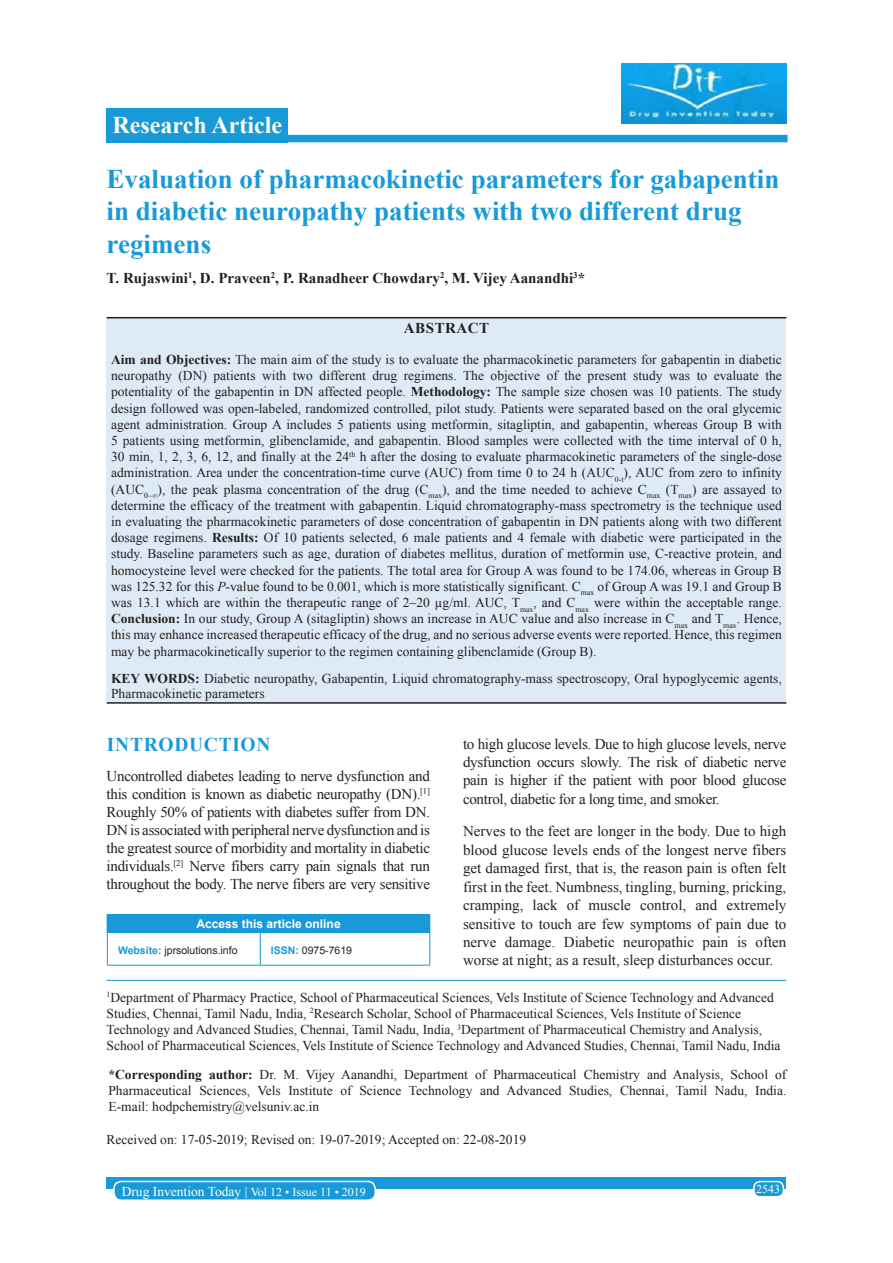
<style>
.page{position:relative;width:893px;height:1263px;background:#fff}
.page>*{position:absolute;margin:0;border:0;box-sizing:border-box;transform-origin:0 0}
.AT{font:700 27px/32.4px "Times New Roman";color:#179ad7}
.AH{font:700 24px "Times New Roman";color:#fff}
.t1{font:700 19.5px "Times New Roman";letter-spacing:.035em;color:#179ad7}
.TX{font:15px/18.5px "Times New Roman";letter-spacing:-.02em;color:#231f20;text-align:justify}
.AU{font:700 15px "Times New Roman";color:#231f20}
.ABSH{font:700 15px "Times New Roman";letter-spacing:.035em;color:#231f20}
.ABS{font:13.5px/16.2px "Times New Roman";color:#231f20;text-align:justify}
.AFF{font:13.5px/16.2px "Times New Roman";color:#231f20}
.ADD{font:13.5px/16.2px "Times New Roman";color:#231f20;text-align:justify}
.KWD{font:13.5px/15px "Times New Roman";color:#231f20}
.HIS{font:13.5px "Times New Roman";color:#231f20}
.RF{font:13.5px "Times New Roman";color:#fff}
.ATAO{font:700 12px "Arial";color:#fff}
.RF-2{font:12px "Times New Roman";color:#fff}
.WEBSITE{font:10.5px "Arial";color:#231f20}
.s1{font-weight:700}
.s2{font-style:italic}
.s3{font-weight:700;color:#179ad7}
.s4{font-size:12px}
</style>
<div class="page">
<div style="left:106px;top:1177px;width:680px;height:12px;background:#179ad7"></div>
<div style="left:753px;top:1181px;width:30px;height:15px;background:#179ad7;border-radius:6px"></div>
<div style="left:752px;top:1180px;width:31px;height:17px;border:2px solid #fff;border-radius:6px"></div>
<div style="left:114px;top:1181px;width:261px;height:19px;background:#179ad7;border-radius:7px"></div>
<div style="left:113px;top:1180px;width:263px;height:21px;border:2px solid #fff;border-radius:7px"></div>
<div style="left:106px;top:108px;width:182px;height:34px;background:#179ad7"></div>
<div style="left:265px;top:135px;width:522px;height:7px;background:#179ad7"></div>
<hr style="left:106px;top:980px;width:680px;height:1px;background:#179ad7">
<div style="left:107px;top:914px;width:322px;height:19px;background:#179ad7"></div>
<svg style="left:106px;top:915px;width:1px;height:18px"></svg>
<hr style="left:106px;top:914px;width:154px;height:1px;background:#179ad7">
<hr style="left:260px;top:914px;width:170px;height:1px;background:#179ad7">
<svg style="left:429px;top:915px;width:1px;height:18px"></svg>
<hr style="left:107px;top:933px;width:1px;height:32px;background:#179ad7">
<hr style="left:107px;top:965px;width:153px;height:1px;background:#179ad7">
<hr style="left:260px;top:933px;width:1px;height:32px;background:#179ad7">
<hr style="left:429px;top:933px;width:1px;height:32px;background:#179ad7">
<hr style="left:260px;top:965px;width:170px;height:1px;background:#179ad7">
<img style="left:621px;top:63px;width:164px;height:60px">
<div style="left:106px;top:319px;width:680px;height:383px;background:#deebf7"></div>
<hr style="left:106px;top:317px;width:680px;height:1px;background:#231f20">
<hr style="left:106px;top:702px;width:680px;height:1px;background:#231f20">
<p class="AH" style="left:112px;top:108px;width:171px">Research Article</p>
<p class="AT" style="left:106px;top:162px;width:674px">Evaluation of pharmacokinetic parameters for gabapentin in diabetic neuropathy patients with two different drug regimens</p>
<p class="AU" style="left:106px;top:267px;width:480px">T. Rujaswini<sup>1</sup>, D. Praveen<sup>2</sup>, P. Ranadheer Chowdary<sup>2</sup>, M. Vijey Aanandhi<sup>3</sup>*</p>
<p class="ABSH" style="left:403px;top:318px;width:87px">ABSTRACT</p>
<p class="ABS" style="left:111px;top:351px;width:672px"><span class="s1">Aim and Objectives:</span> The main aim of the study is to evaluate the pharmacokinetic parameters for gabapentin in diabetic neuropathy (DN) patients with two different drug regimens. The objective of the present study was to evaluate the potentiality of the gabapentin in DN affected people. <span class="s1">Methodology:</span> The sample size chosen was 10 patients. The study design followed was open-labeled, randomized controlled, pilot study. Patients were separated based on the oral glycemic agent administration. Group A includes 5 patients using metformin, sitagliptin, and gabapentin, whereas Group B with 5 patients using metformin, glibenclamide, and gabapentin. Blood samples were collected with the time interval of 0 h, 30 min, 1, 2, 3, 6, 12, and finally at the 24<sup>th</sup> h after the dosing to evaluate pharmacokinetic parameters of the single-dose administration. Area under the concentration-time curve (AUC) from time 0 to 24 h (AUC<sub>0-t</sub>), AUC from zero to infinity (AUC<sub>0–∞</sub>), the peak plasma concentration of the drug (C<sub>max</sub>), and the time needed to achieve C<sub>max</sub> (T<sub>max</sub>) are assayed to determine the efficacy of the treatment with gabapentin. Liquid chromatography-mass spectrometry is the technique used in evaluating the pharmacokinetic parameters of dose concentration of gabapentin in DN patients along with two different dosage regimens. <span class="s1">Results:</span> Of 10 patients selected, 6 male patients and 4 female with diabetic were participated in the study. Baseline parameters such as age, duration of diabetes mellitus, duration of metformin use, C-reactive protein, and homocysteine level were checked for the patients. The total area for Group A was found to be 174.06, whereas in Group B was 125.32 for this <span class="s2">P</span>-value found to be 0.001, which is more statistically significant. C<sub>max</sub> of Group A was 19.1 and Group B was 13.1 which are within the therapeutic range of 2–20 µg/ml. AUC, T<sub>max</sub>, and C<sub>max</sub> were within the acceptable range.<br><span class="s1">Conclusion:</span> In our study, Group A (sitagliptin) shows an increase in AUC value and also increase in C<sub>max</sub> and T<sub>max</sub>. Hence, this may enhance increased therapeutic efficacy of the drug, and no serious adverse events were reported. Hence, this regimen may be pharmacokinetically superior to the regimen containing glibenclamide (Group B).</p>
<p class="KWD" style="left:111px;top:670px;width:672px"><span class="s1">KEY WORDS:</span> Diabetic neuropathy, Gabapentin, Liquid chromatography-mass spectroscopy, Oral hypoglycemic agents,<br>Pharmacokinetic parameters</p>
<h1 class="t1" style="left:107px;top:731px;width:165px">INTRODUCTION</h1>
<p class="TX" style="left:106px;top:767px;width:325px;line-height:18px">Uncontrolled diabetes leading to nerve dysfunction and this condition is known as diabetic neuropathy (DN).<sup>[1] </sup>Roughly 50% of patients with diabetes suffer from DN.<br>DN is associated with peripheral nerve dysfunction and is the greatest source of morbidity and mortality in diabetic individuals.<sup>[2]</sup> Nerve fibers carry pain signals that run throughout the body. The nerve fibers are very sensitive</p>
<p class="ATAO" style="left:196px;top:916px;width:146px">Access this article online</p>
<p class="WEBSITE" style="left:118px;top:944px;width:121px"><span class="s3">Website:</span> jprsolutions.info</p>
<p class="WEBSITE" style="left:271px;top:944px;width:83px"><span class="s3">ISSN:</span> 0975-7619</p>
<p class="TX" style="left:463px;top:734px;width:325px">to high glucose levels. Due to high glucose levels, nerve dysfunction occurs slowly. The risk of diabetic nerve pain is higher if the patient with poor blood glucose control, diabetic for a long time, and smoker.</p>
<p class="TX" style="left:463px;top:821px;width:325px">Nerves to the feet are longer in the body. Due to high blood glucose levels ends of the longest nerve fibers get damaged first, that is, the reason pain is often felt first in the feet. Numbness, tingling, burning, pricking, cramping, lack of muscle control, and extremely sensitive to touch are few symptoms of pain due to nerve damage. Diabetic neuropathic pain is often worse at night; as a result, sleep disturbances occur.</p>
<p class="AFF" style="left:106px;top:988px;width:675px"><sup>1</sup>Department of Pharmacy Practice, School of Pharmaceutical Sciences, Vels Institute of Science Technology and Advanced Studies, Chennai, Tamil Nadu, India, <sup>2</sup>Research Scholar, School of Pharmaceutical Sciences, Vels Institute of Science Technology and Advanced Studies, Chennai, Tamil Nadu, India, <sup>3</sup>Department of Pharmaceutical Chemistry and Analysis, School of Pharmaceutical Sciences, Vels Institute of Science Technology and Advanced Studies, Chennai, Tamil Nadu, India</p>
<p class="ADD" style="left:108px;top:1065px;width:679px"><span class="s1">*Corresponding author:</span> Dr. M. Vijey Aanandhi, Department of Pharmaceutical Chemistry and Analysis, School of Pharmaceutical Sciences, Vels Institute of Science Technology and Advanced Studies, Chennai, Tamil Nadu, India.<br>E-mail: hodpchemistry@velsuniv.ac.in</p>
<p class="HIS" style="left:106px;top:1129px;width:421px">Received on: 17-05-2019; Revised on: 19-07-2019; Accepted on: 22-08-2019</p>
<p class="RF" style="left:122px;top:1181px;width:246px">Drug Invention Today | <span class="s4">Vol 12 • Issue 11 • 2019</span></p>
<p class="RF-2" style="left:755px;top:1180px;width:25px">2543</p>
</div>
